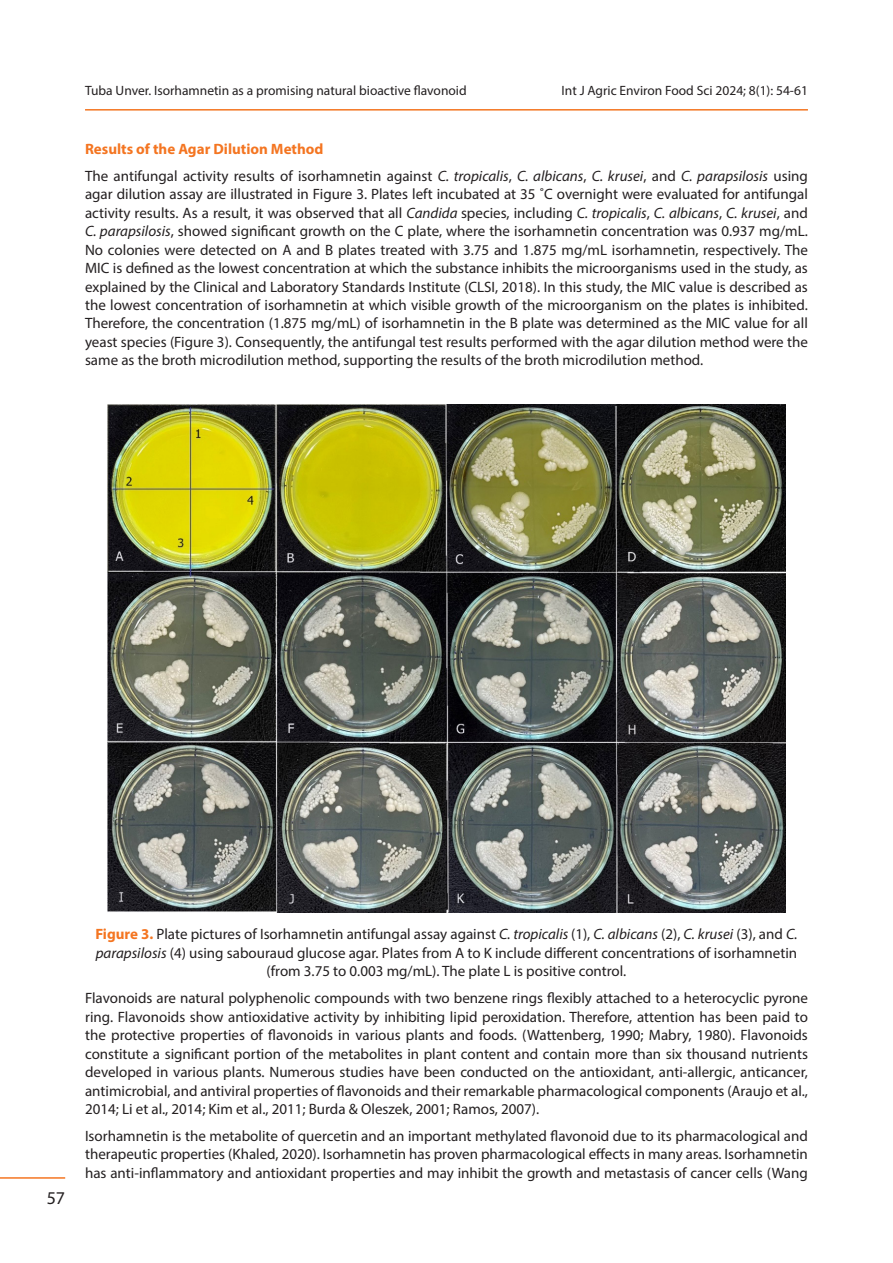
<style>
.page{position:relative;width:893px;height:1263px;background:#fff}
.page>*{position:absolute;margin:0;border:0;box-sizing:border-box;transform-origin:0 0}
.t1{font:18px "Myriad Pro";color:#231f20}
.t2{font:15px/18.5px "Myriad Pro";color:#231f20;text-align:justify}
.t3{font:700 15px "Myriad Pro";color:#f47521}
.t4{font:13.5px "Myriad Pro";color:#231f20}
.s1{font-style:italic}
.s2{font-weight:700;color:#f47521}
</style>
<div class="page">
<hr style="left:0;top:1177px;width:65px;height:2px;background:#f47521">
<hr style="left:85px;top:109px;width:723px;height:2px;background:#f47521">
<img style="left:108px;top:404px;width:677px;height:508px">
<p class="t4" style="left:85px;top:82px;width:383px">Tuba Unver. Isorhamnetin as a promising natural bioactive flavonoid</p>
<p class="t4" style="left:561px;top:82px;width:248px">Int J Agric Environ Food Sci 2024; 8(1): 54-61</p>
<p class="t3" style="left:85px;top:139px;width:240px">Results of the Agar Dilution Method</p>
<p class="t2" style="left:85px;top:166px;width:724px">The antifungal activity results of isorhamnetin against <span class="s1">C. tropicalis</span>, <span class="s1">C. albicans</span>, <span class="s1">C. krusei</span>, and <span class="s1">C. parapsilosis</span> using agar dilution assay are illustrated in Figure 3. Plates left incubated at 35 ˚C overnight were evaluated for antifungal activity results. As a result, it was observed that all <span class="s1">Candida</span> species, including <span class="s1">C. tropicalis</span>, <span class="s1">C. albicans</span>, <span class="s1">C. krusei</span>, and <span class="s1">C. parapsilosis</span>, showed significant growth on the C plate, where the isorhamnetin concentration was 0.937 mg/mL.<br>No colonies were detected on A and B plates treated with 3.75 and 1.875 mg/mL isorhamnetin, respectively. The MIC is defined as the lowest concentration at which the substance inhibits the microorganisms used in the study, as explained by the Clinical and Laboratory Standards Institute (CLSI, 2018). In this study, the MIC value is described as the lowest concentration of isorhamnetin at which visible growth of the microorganism on the plates is inhibited.<br>Therefore, the concentration (1.875 mg/mL) of isorhamnetin in the B plate was determined as the MIC value for all yeast species (Figure 3). Consequently, the antifungal test results performed with the agar dilution method were the same as the broth microdilution method, supporting the results of the broth microdilution method.</p>
<p class="t1" style="left:47px;top:1187px;width:20px">57</p>
<p class="t2" style="left:95px;top:925px;width:704px;text-align:center"><span class="s2">Figure 3.</span> Plate pictures of Isorhamnetin antifungal assay against <span class="s1">C. tropicalis</span> (1), <span class="s1">C. albicans</span> (2), <span class="s1">C. krusei</span> (3), and <span class="s1">C. parapsilosis</span> (4) using sabouraud glucose agar. Plates from A to K include different concentrations of isorhamnetin (from 3.75 to 0.003 mg/mL). The plate L is positive control.</p>
<p class="t2" style="left:85px;top:989px;width:724px">Flavonoids are natural polyphenolic compounds with two benzene rings flexibly attached to a heterocyclic pyrone ring. Flavonoids show antioxidative activity by inhibiting lipid peroxidation. Therefore, attention has been paid to the protective properties of flavonoids in various plants and foods. (Wattenberg, 1990; Mabry, 1980). Flavonoids constitute a significant portion of the metabolites in plant content and contain more than six thousand nutrients developed in various plants. Numerous studies have been conducted on the antioxidant, anti-allergic, anticancer, antimicrobial, and antiviral properties of flavonoids and their remarkable pharmacological components (Araujo et al., 2014; Li et al., 2014; Kim et al., 2011; Burda &amp; Oleszek, 2001; Ramos, 2007).</p>
<p class="t2" style="left:85px;top:1126px;width:724px">Isorhamnetin is the metabolite of quercetin and an important methylated flavonoid due to its pharmacological and therapeutic properties (Khaled, 2020). Isorhamnetin has proven pharmacological effects in many areas. Isorhamnetin has anti-inflammatory and antioxidant properties and may inhibit the growth and metastasis of cancer cells (Wang</p>
</div>
